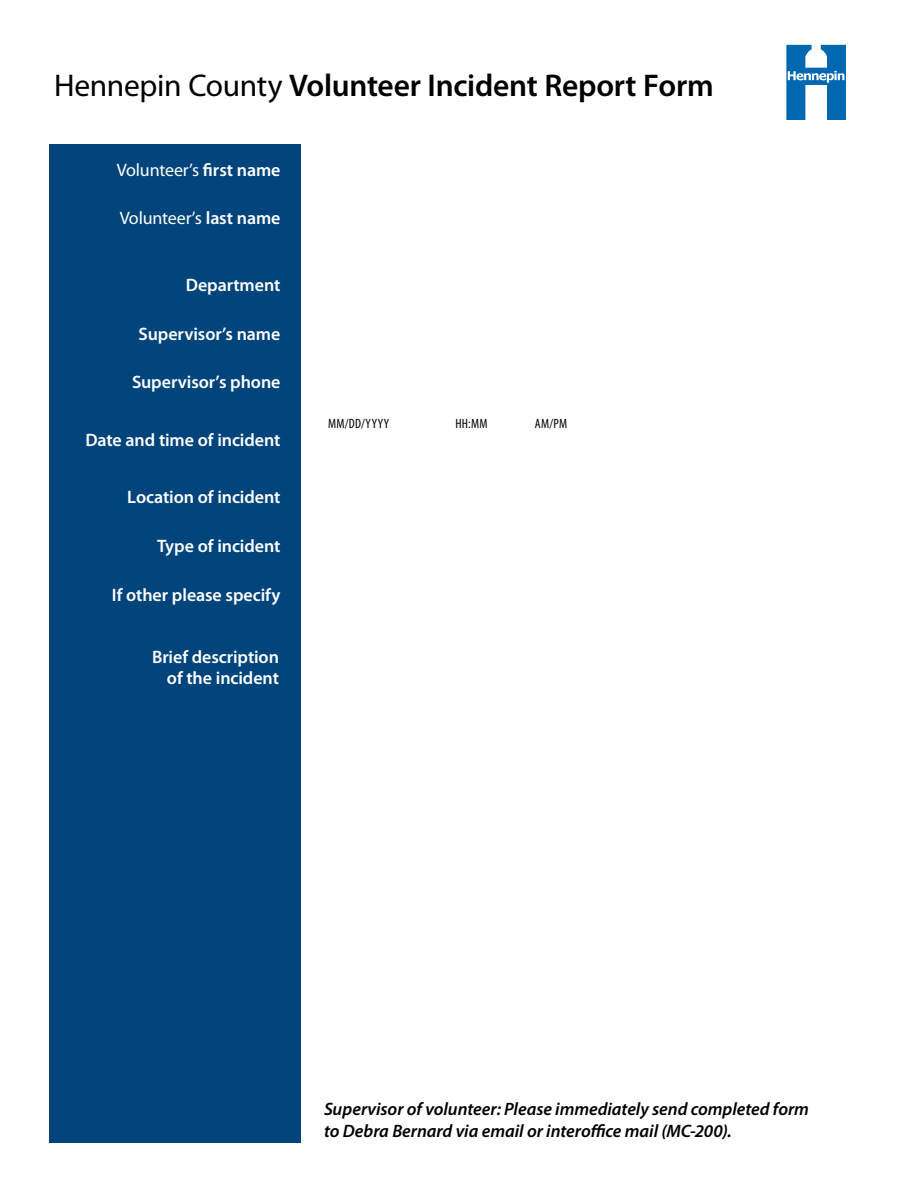
<style>
.page{position:relative;width:918px;height:1188px;background:#fff}
.page>*{position:absolute;margin:0;border:0;box-sizing:border-box;transform-origin:0 0}
.t1{font:600 31.5px "Myriad Pro";letter-spacing:-.01em;color:#000}
.t2{font:600 18px/21.6px "Myriad Pro";letter-spacing:-.005em;color:#fff;text-align:right}
.t3{font:italic 600 18px/21.6px "Myriad Pro";letter-spacing:-.005em;color:#000}
.t4{font:18px "Myriad Pro";letter-spacing:-.01em;color:#fff}
.t5{font:condensed 13.5px "Myriad Pro";letter-spacing:.025em;color:#000}
.s1{font-weight:400}
.s2{font-weight:600}
</style>
<div class="page">
<div style="left:50px;top:144px;width:252px;height:999px;background:#00447c"></div>
<svg style="left:786px;top:45px;width:60px;height:75px"></svg>
<h1 class="t1" style="left:54px;top:68px;width:661px"><span class="s1">Hennepin County</span> Volunteer Incident Report Form</h1>
<p class="t4" style="left:117px;top:160px;width:165px">Volunteer’s <span class="s2">first name</span></p>
<p class="t4" style="left:120px;top:208px;width:162px">Volunteer’s <span class="s2">last name</span></p>
<p class="t2" style="left:186px;top:274px;width:96px">Department</p>
<p class="t2" style="left:139px;top:323px;width:143px">Supervisor’s name</p>
<p class="t2" style="left:132px;top:372px;width:150px">Supervisor’s phone</p>
<p class="t2" style="left:85px;top:429px;width:197px">Date and time of incident</p>
<p class="t2" style="left:127px;top:487px;width:155px">Location of incident</p>
<p class="t2" style="left:157px;top:535px;width:125px">Type of incident</p>
<p class="t2" style="left:112px;top:584px;width:170px">If other please specify</p>
<p class="t2" style="left:152px;top:646px;width:128px">Brief description of the incident</p>
<p class="t5" style="left:328px;top:416px;width:63px">MM/DD/YYYY</p>
<p class="t5" style="left:455px;top:416px;width:34px">HH:MM</p>
<p class="t5" style="left:535px;top:416px;width:33px">AM/PM</p>
<p class="t3" style="left:324px;top:1099px;width:487px">Supervisor of volunteer: Please immediately send completed form to Debra Bernard via email or interoffice mail (MC-200).</p>
</div>
